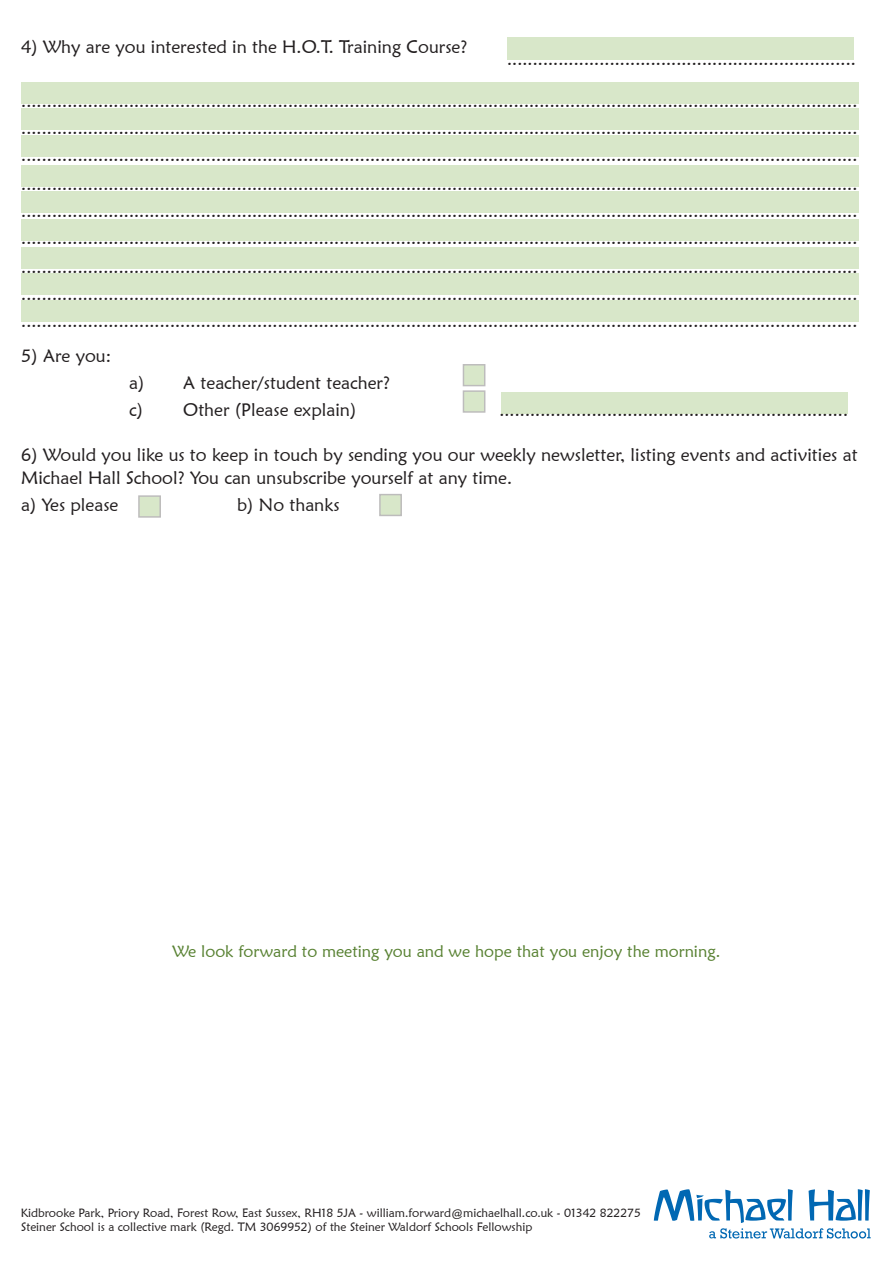
<style>
.page{position:relative;width:893px;height:1263px;background:#fff}
.page>*{position:absolute;margin:0;border:0;box-sizing:border-box;transform-origin:0 0}
.t1{font:18px/27px "Maiandra GD";color:#231f20;text-align:justify}
.t2{font:16.5px "Maiandra GD";color:#598233}
.t3{font:12px "Maiandra GD";color:#231f20}
</style>
<div class="page">
<div style="left:21px;top:82px;width:838px;height:22px;background:#d8e7c9"></div>
<div style="left:21px;top:108px;width:838px;height:22px;background:#d8e7c9"></div>
<div style="left:21px;top:136px;width:838px;height:21px;background:#d8e7c9"></div>
<div style="left:463px;top:365px;width:22px;height:21px;background:#d8e7c9"></div>
<div style="left:463px;top:391px;width:22px;height:21px;background:#d8e7c9"></div>
<div style="left:380px;top:495px;width:21px;height:20px;background:#d8e7c9"></div>
<div style="left:139px;top:496px;width:21px;height:21px;background:#d8e7c9"></div>
<div style="left:501px;top:392px;width:347px;height:22px;background:#d8e7c9"></div>
<div style="left:507px;top:37px;width:347px;height:22px;background:#d8e7c9"></div>
<div style="left:21px;top:165px;width:838px;height:22px;background:#d8e7c9"></div>
<div style="left:21px;top:191px;width:838px;height:22px;background:#d8e7c9"></div>
<div style="left:21px;top:219px;width:838px;height:22px;background:#d8e7c9"></div>
<div style="left:21px;top:247px;width:838px;height:21px;background:#d8e7c9"></div>
<div style="left:21px;top:273px;width:838px;height:21px;background:#d8e7c9"></div>
<div style="left:21px;top:301px;width:838px;height:21px;background:#d8e7c9"></div>
<svg style="left:654px;top:1189px;width:217px;height:49px"></svg>
<p class="t1" style="left:21px;top:33px;width:448px">4) Why are you interested in the H.O.T. Training Course?</p>
<p class="t1" style="left:507px;top:45px;width:350px">....................................................................</p>
<p class="t1" style="left:21px;top:87px;width:838px">................................................................................................................................................................... ................................................................................................................................................................... ...................................................................................................................................................................</p>
<p class="t1" style="left:21px;top:170px;width:838px">................................................................................................................................................................... ................................................................................................................................................................... ...................................................................................................................................................................</p>
<p class="t1" style="left:21px;top:253px;width:838px">................................................................................................................................................................... ................................................................................................................................................................... ...................................................................................................................................................................</p>
<p class="t1" style="left:21px;top:342px;width:92px">5) Are you:</p>
<p class="t1" style="left:129px;top:369px;width:262px">a) A teacher/student teacher?</p>
<p class="t1" style="left:129px;top:396px;width:229px">c) Other (Please explain)</p>
<p class="t1" style="left:499px;top:396px;width:350px">....................................................................</p>
<p class="t1" style="left:21px;top:444px;width:838px;line-height:22.5px">6) Would you like us to keep in touch by sending you our weekly newsletter, listing events and activities at<br>Michael Hall School? You can unsubscribe yourself at any time.</p>
<p class="t1" style="left:21px;top:491px;width:99px">a) Yes please</p>
<p class="t1" style="left:237px;top:491px;width:104px">b) No thanks</p>
<p class="t2" style="left:173px;top:941px;width:549px">We look forward to meeting you and we hope that you enjoy the morning.</p>
<p class="t3" style="left:21px;top:1205px;width:622px">Kidbrooke Park, Priory Road, Forest Row, East Sussex, RH18 5JA - william.forward@michaelhall.co.uk - 01342 822275</p>
<p class="t3" style="left:21px;top:1219px;width:513px">Steiner School is a collective mark (Regd. TM 3069952) of the Steiner Waldorf Schools Fellowship</p>
</div>
